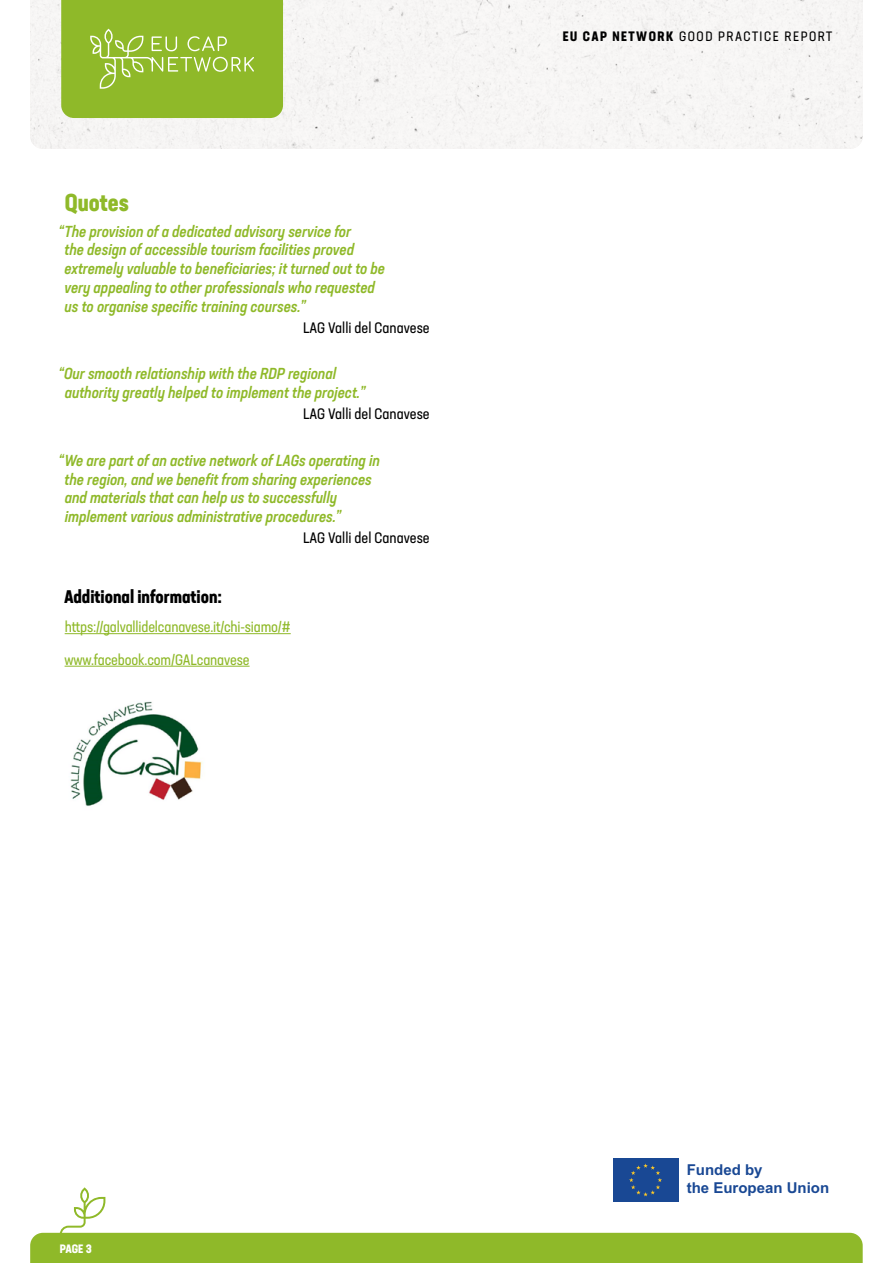
<style>
.page{position:relative;width:893px;height:1263px;background:#fff}
.page>*{position:absolute;margin:0;border:0;box-sizing:border-box;transform-origin:0 0}
.t1{font:700 condensed 24px "Neusa Next Std";color:#8fb929}
.t2{font:700 condensed 18px "Neusa Next Std";color:#000}
.t3{font:italic 500 condensed 15.75px/18.9px "Neusa Next Std";color:#8fb929}
.t4{font:condensed 15px/32.5px "Neusa Next Std";letter-spacing:-.01em;color:#8fb929}
.t5{font:condensed 15px "Neusa Next Std";color:#000}
.t6{font:700 15px/18px "Arial";color:#194894}
.t7{font:condensed 13.5px "Neusa Next Std";letter-spacing:.11em;color:#000}
.t8{font:700 condensed 12px "Neusa Next Std";color:#fff}
.s1{font-weight:700}
</style>
<div class="page">
<hr style="left:65px;top:633px;width:226px;height:1px;background:#8fb929">
<hr style="left:65px;top:666px;width:185px;height:1px;background:#8fb929">
<div style="left:30px;top:0;width:833px;height:149px;background:#f7f6f5"></div>
<svg style="left:61px;top:0;width:222px;height:118px"></svg>
<div style="left:612px;top:1157px;width:68px;height:46px;background:#194894"></div>
<svg style="left:30px;top:1163px;width:833px;height:100px"></svg>
<img style="left:70px;top:701px;width:133px;height:105px">
<h1 class="t1" style="left:65px;top:187px;width:66px">Quotes</h1>
<p class="t3" style="left:64px;top:221px;width:322px;text-indent:-6px">“The provision of a dedicated advisory service for<br>the design of accessible tourism facilities proved extremely valuable to beneficiaries; it turned out to be very appealing to other professionals who requested us to organise specific training courses.”</p>
<p class="t5" style="left:303px;top:319px;width:128px">LAG Valli del Canavese</p>
<p class="t3" style="left:65px;top:364px;width:302px;text-indent:-7px">“Our smooth relationship with the RDP regional authority greatly helped to implement the project.”</p>
<p class="t5" style="left:303px;top:405px;width:128px">LAG Valli del Canavese</p>
<p class="t3" style="left:65px;top:450px;width:317px;text-indent:-6px">“We are part of an active network of LAGs operating in the region, and we benefit from sharing experiences and materials that can help us to successfully implement various administrative procedures.”</p>
<p class="t5" style="left:303px;top:529px;width:128px">LAG Valli del Canavese</p>
<p class="t2" style="left:64px;top:585px;width:160px">Additional information:</p>
<p class="t4" style="left:65px;top:610px;width:228px">https://galvallidelcanavese.it/chi-siamo/# www.facebook.com/GALcanavese</p>
<p class="t7" style="left:563px;top:27px;width:271px"><span class="s1">EU CAP NETWORK</span> GOOD PRACTICE REPORT</p>
<p class="t8" style="left:60px;top:1241px;width:34px">PAGE 3</p>
<p class="t6" style="left:687px;top:1161px;width:144px">Funded by<br>the European Union</p>
</div>
